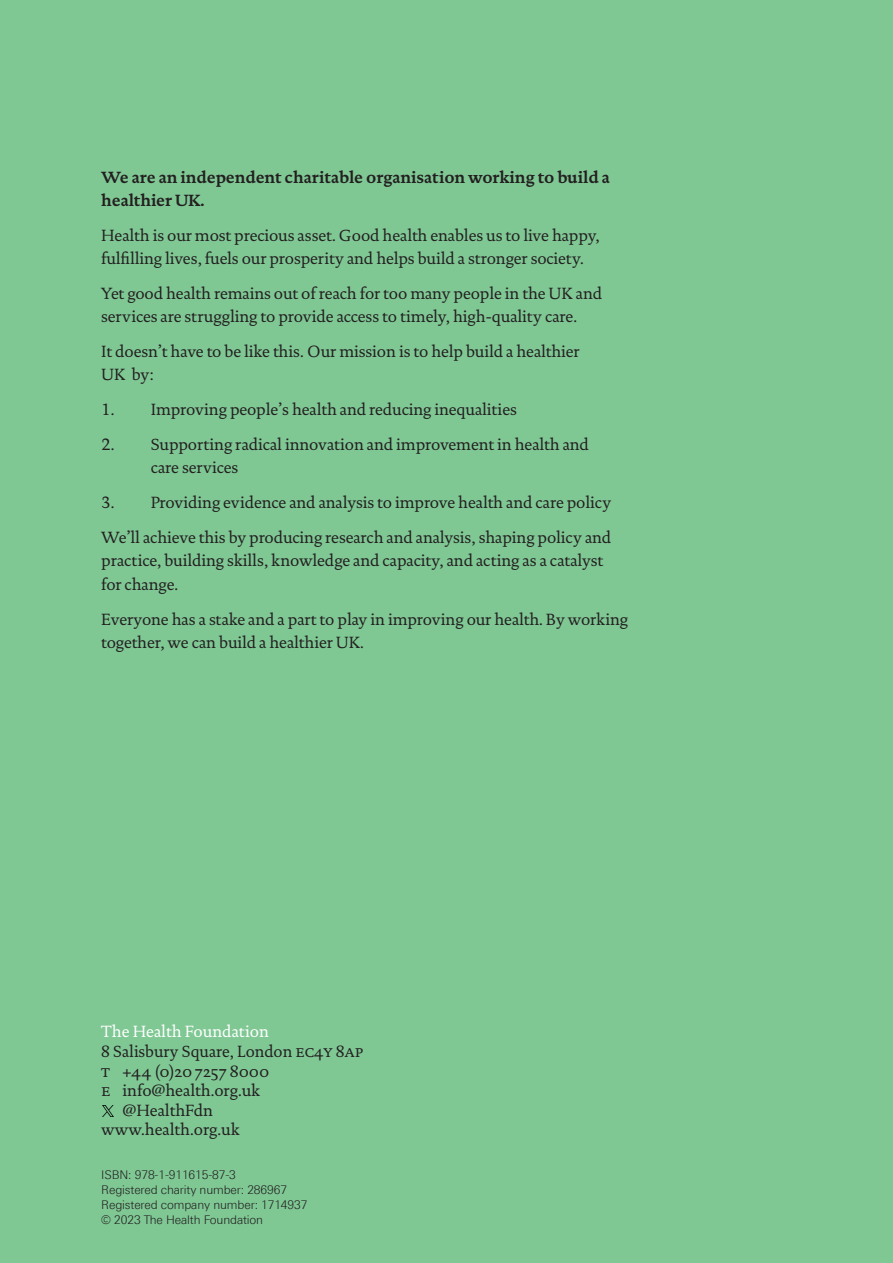
<style>
.page{position:relative;width:893px;height:1263px;background:#7fc894}
.page>*{position:absolute;margin:0;border:0;box-sizing:border-box;transform-origin:0 0}
.t1{font:16.5px/23.2px "DTL Documenta TOT";letter-spacing:-.01em;color:#231f20}
.t2{font:700 16.5px/23.2px "DTL Documenta TOT";letter-spacing:-.01em;color:#231f20}
.t3{font:16.5px "DTL Documenta TOT Caps";letter-spacing:-.005em;color:#231f20}
.t4{font:300 12px/15px "LT Univers Basic";letter-spacing:-.01em;color:#231f20}
.s1{color:#fff}
.s2{font-family:"DTL Documenta TOT Caps"}
</style>
<div class="page">
<svg style="left:103px;top:1105px;width:10px;height:11px"></svg>
<p class="t2" style="left:101px;top:165px;width:510px">We are an independent charitable organisation working to build a healthier UK.</p>
<p class="t1" style="left:101px;top:224px;width:500px">Health is our most precious asset. Good health enables us to live happy, fulfilling lives, fuels our prosperity and helps build a stronger society.</p>
<p class="t1" style="left:101px;top:282px;width:503px">Yet good health remains out of reach for too many people in the UK and services are struggling to provide access to timely, high-quality care.</p>
<p class="t1" style="left:101px;top:340px;width:480px">It doesn’t have to be like this. Our mission is to help build a healthier<br>UK by:</p>
<p class="t1" style="left:101px;top:398px;width:417px">1. Improving people’s health and reducing inequalities</p>
<p class="t1" style="left:151px;top:433px;width:440px;text-indent:-49px">2. Supporting radical innovation and improvement in health and care services</p>
<p class="t1" style="left:101px;top:485px;width:512px;line-height:34.8px">3. Providing evidence and analysis to improve health and care policy<br>We’ll achieve this by producing research and analysis, shaping policy and</p>
<p class="t1" style="left:101px;top:549px;width:504px">practice, building skills, knowledge and capacity, and acting as a catalyst for change.</p>
<p class="t1" style="left:101px;top:607px;width:528px">Everyone has a stake and a part to play in improving our health. By working together, we can build a healthier UK.</p>
<p class="t1" style="left:101px;top:1022px;width:264px;line-height:19.5px"><span class="s1">The Health Foundation<br></span><span class="s2">8</span> Salisbury Square, London <span class="s2">ec4y 8ap</span></p>
<p class="t3" style="left:101px;top:1061px;width:170px">t +44 (0)20 7257 8000</p>
<p class="t1" style="left:101px;top:1079px;width:160px"><span class="s2">e</span> info@health.org.uk</p>
<p class="t1" style="left:123px;top:1098px;width:92px">@HealthFdn</p>
<p class="t1" style="left:101px;top:1118px;width:140px">www.health.org.uk</p>
<p class="t4" style="left:101px;top:1167px;width:208px">ISBN: 978-1-911615-87-3<br>Registered charity number: 286967<br>Registered company number: 1714937 © 2023 The Health Foundation</p>
</div>
